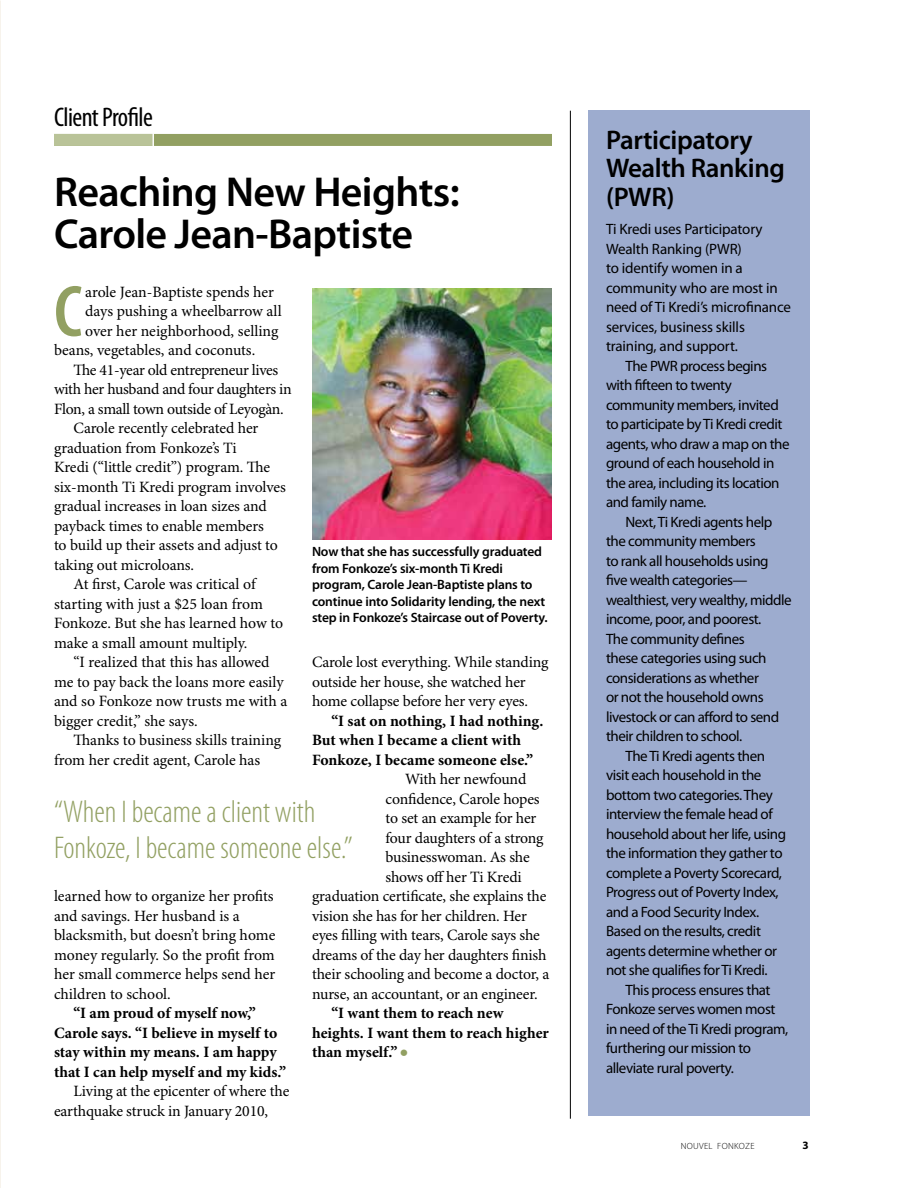
<style>
.page{position:relative;width:918px;height:1188px;background:#fff}
.page>*{position:absolute;margin:0;border:0;box-sizing:border-box;transform-origin:0 0}
.t1{font:600 condensed 73.65px "Myriad Pro";color:#92a062}
.t2{font:600 42px/42px "Myriad Pro";letter-spacing:-.015em;color:#000}
.t3{font:300 condensed 31.5px/36px "Myriad Pro";color:#92a062}
.t4{font:600 27px/28.5px "Myriad Pro";letter-spacing:-.015em;color:#000}
.t5{font:condensed 27px "Myriad Pro";letter-spacing:-.02em;color:#000}
.t6{font:15.75px/19.5px "Minion Pro";letter-spacing:-.01em;color:#000}
.t7{font:700 15.75px/19.5px "Minion Pro";color:#000}
.t8{font:15px "Myriad Pro";letter-spacing:-.03em;color:#000}
.t9{font:15px "Myriad Pro";letter-spacing:-.01em;color:#000}
.t10{font:600 13.5px/16.5px "Myriad Pro";letter-spacing:-.01em;color:#000}
.t11{font:700 11.25px "Myriad Pro";color:#000}
.t12{font:300 9px "Myriad Pro";letter-spacing:.035em;color:#000}
</style>
<div class="page">
<img style="left:312px;top:288px;width:240px;height:252px">
<div style="left:588px;top:111px;width:222px;height:1005px;background:#9daccf"></div>
<hr style="left:570px;top:111px;width:1px;height:1008px;background:#000">
<div style="left:54px;top:134px;width:498px;height:12px;background:#92a062"></div>
<div style="left:54px;top:134px;width:99px;height:12px;background:#b9c398"></div>
<svg style="left:152px;top:134px;width:2px;height:12px"></svg>
<h3 class="t5" style="left:54px;top:101px;width:100px">Client Profile</h3>
<h2 class="t2" style="left:54px;top:170px;width:407px">Reaching New Heights:<br>Carole Jean-Baptiste</h2>
<h1 class="t1" style="left:54px;top:271px;width:30px">C</h1>
<p class="t6" style="left:85px;top:283px;width:190px">arole Jean-Baptiste spends her</p>
<p class="t6" style="left:85px;top:302px;width:198px">days pushing a wheelbarrow all</p>
<p class="t6" style="left:85px;top:322px;width:195px">over her neighborhood, selling</p>
<p class="t6" style="left:54px;top:341px;width:203px">beans, vegetables, and coconuts.</p>
<p class="t6" style="left:74px;top:361px;width:206px">The 41-year old entrepreneur lives</p>
<p class="t6" style="left:54px;top:380px;width:239px">with her husband and four daughters in</p>
<p class="t6" style="left:54px;top:400px;width:231px">Flon, a small town outside of Leyogàn.</p>
<p class="t6" style="left:74px;top:419px;width:186px">Carole recently celebrated her</p>
<p class="t6" style="left:54px;top:439px;width:184px">graduation from Fonkoze’s Ti</p>
<p class="t6" style="left:54px;top:458px;width:218px">Kredi (“little credit”) program. The</p>
<p class="t6" style="left:54px;top:478px;width:233px">six-month Ti Kredi program involves</p>
<p class="t6" style="left:54px;top:497px;width:214px">gradual increases in loan sizes and</p>
<p class="t6" style="left:54px;top:517px;width:211px">payback times to enable members</p>
<p class="t6" style="left:54px;top:536px;width:225px">to build up their assets and adjust to</p>
<p class="t6" style="left:54px;top:556px;width:142px">taking out microloans.</p>
<p class="t6" style="left:74px;top:575px;width:184px">At first, Carole was critical of</p>
<p class="t6" style="left:54px;top:595px;width:210px">starting with just a $25 loan from</p>
<p class="t6" style="left:54px;top:614px;width:231px">Fonkoze. But she has learned how to</p>
<p class="t6" style="left:54px;top:634px;width:195px">make a small amount multiply.</p>
<p class="t6" style="left:74px;top:653px;width:198px">“I realized that this has allowed</p>
<p class="t6" style="left:54px;top:673px;width:231px">me to pay back the loans more easily</p>
<p class="t6" style="left:54px;top:692px;width:235px">and so Fonkoze now trusts me with a</p>
<p class="t6" style="left:54px;top:712px;width:145px">bigger credit,” she says.</p>
<p class="t6" style="left:74px;top:731px;width:209px">Thanks to business skills training</p>
<p class="t6" style="left:54px;top:751px;width:208px">from her credit agent, Carole has</p>
<p class="t10" style="left:312px;top:543px;width:237px">Now that she has successfully graduated from Fonkoze’s six-month Ti Kredi program, Carole Jean-Baptiste plans to continue into Solidarity lending, the next step in Fonkoze’s Staircase out of Poverty.</p>
<p class="t6" style="left:312px;top:653px;width:238px">Carole lost everything. While standing outside her house, she watched her home collapse before her very eyes.</p>
<p class="t7" style="left:312px;top:711px;width:233px;text-indent:19px">“I sat on nothing, I had nothing.<br>But when I became a client with<br>Fonkoze, I became someone else.”</p>
<p class="t6" style="left:405px;top:770px;width:123px">With her newfound</p>
<p class="t6" style="left:386px;top:790px;width:156px">confidence, Carole hopes</p>
<p class="t6" style="left:386px;top:809px;width:152px">to set an example for her</p>
<p class="t6" style="left:386px;top:829px;width:160px">four daughters of a strong</p>
<p class="t6" style="left:386px;top:848px;width:146px">businesswoman. As she</p>
<p class="t6" style="left:386px;top:868px;width:138px">shows off her Ti Kredi</p>
<p class="t6" style="left:312px;top:887px;width:236px">graduation certificate, she explains the</p>
<p class="t6" style="left:312px;top:907px;width:216px">vision she has for her children. Her</p>
<p class="t6" style="left:312px;top:926px;width:229px">eyes filling with tears, Carole says she</p>
<p class="t6" style="left:312px;top:946px;width:236px">dreams of the day her daughters finish</p>
<p class="t6" style="left:312px;top:965px;width:239px">their schooling and become a doctor, a</p>
<p class="t6" style="left:312px;top:985px;width:227px">nurse, an accountant, or an engineer.</p>
<p class="t7" style="left:312px;top:1003px;width:238px;text-indent:19px">“I want them to reach new heights. I want them to reach higher than myself.”</p>
<h3 class="t3" style="left:54px;top:793px;width:300px">“When I became a client with<br>Fonkoze, I became someone else.”</h3>
<p class="t6" style="left:54px;top:887px;width:223px">learned how to organize her profits and savings. Her husband is a blacksmith, but doesn’t bring home money regularly. So the profit from her small commerce helps send her children to school.</p>
<p class="t7" style="left:54px;top:1003px;width:234px;text-indent:19px">“I am proud of myself now,”<br>Carole says. “I believe in myself to stay within my means. I am happy that I can help myself and my kids.”</p>
<p class="t6" style="left:54px;top:1082px;width:237px;text-indent:19px">Living at the epicenter of where the earthquake struck in January 2010,</p>
<h3 class="t4" style="left:606px;top:125px;width:180px">Participatory<br>Wealth Ranking (PWR)</h3>
<p class="t9" style="left:606px;top:220px;width:158px">Ti Kredi uses Participatory</p>
<p class="t9" style="left:606px;top:240px;width:137px">Wealth Ranking (PWR)</p>
<p class="t9" style="left:606px;top:259px;width:138px">to identify women in a</p>
<p class="t9" style="left:606px;top:279px;width:173px">community who are most in</p>
<p class="t9" style="left:606px;top:298px;width:187px">need of Ti Kredi’s microfinance</p>
<p class="t9" style="left:606px;top:318px;width:140px">services, business skills</p>
<p class="t9" style="left:606px;top:337px;width:133px">training, and support.</p>
<p class="t8" style="left:626px;top:357px;width:143px">The PWR process begins</p>
<p class="t8" style="left:606px;top:376px;width:128px">with fifteen to twenty</p>
<p class="t8" style="left:606px;top:396px;width:174px">community members, invited</p>
<p class="t8" style="left:606px;top:415px;width:178px">to participate by Ti Kredi credit</p>
<p class="t8" style="left:606px;top:435px;width:185px">agents, who draw a map on the</p>
<p class="t8" style="left:606px;top:454px;width:170px">ground of each household in</p>
<p class="t8" style="left:606px;top:474px;width:175px">the area, including its location</p>
<p class="t8" style="left:606px;top:493px;width:102px">and family name.</p>
<p class="t8" style="left:626px;top:513px;width:148px">Next, Ti Kredi agents help</p>
<p class="t8" style="left:606px;top:532px;width:151px">the community members</p>
<p class="t8" style="left:606px;top:552px;width:164px">to rank all households using</p>
<p class="t8" style="left:606px;top:571px;width:143px">five wealth categories—</p>
<p class="t8" style="left:606px;top:591px;width:187px">wealthiest, very wealthy, middle</p>
<p class="t8" style="left:606px;top:610px;width:157px">income, poor, and poorest.</p>
<p class="t8" style="left:606px;top:630px;width:140px">The community defines</p>
<p class="t8" style="left:606px;top:649px;width:162px">these categories using such</p>
<p class="t8" style="left:606px;top:669px;width:154px">considerations as whether</p>
<p class="t8" style="left:606px;top:688px;width:159px">or not the household owns</p>
<p class="t8" style="left:606px;top:708px;width:175px">livestock or can afford to send</p>
<p class="t8" style="left:606px;top:727px;width:138px">their children to school.</p>
<p class="t8" style="left:626px;top:747px;width:141px">The Ti Kredi agents then</p>
<p class="t8" style="left:606px;top:766px;width:157px">visit each household in the</p>
<p class="t8" style="left:606px;top:786px;width:168px">bottom two categories. They</p>
<p class="t8" style="left:606px;top:805px;width:168px">interview the female head of</p>
<p class="t8" style="left:606px;top:825px;width:182px">household about her life, using</p>
<p class="t8" style="left:606px;top:844px;width:178px">the information they gather to</p>
<p class="t8" style="left:606px;top:864px;width:178px">complete a Poverty Scorecard,</p>
<p class="t8" style="left:606px;top:883px;width:174px">Progress out of Poverty Index,</p>
<p class="t8" style="left:606px;top:903px;width:155px">and a Food Security Index.</p>
<p class="t8" style="left:606px;top:922px;width:156px">Based on the results, credit</p>
<p class="t8" style="left:606px;top:942px;width:173px">agents determine whether or</p>
<p class="t8" style="left:606px;top:961px;width:163px">not she qualifies for Ti Kredi.</p>
<p class="t8" style="left:626px;top:981px;width:147px">This process ensures that</p>
<p class="t8" style="left:606px;top:1000px;width:171px">Fonkoze serves women most</p>
<p class="t8" style="left:606px;top:1020px;width:184px">in need of the Ti Kredi program,</p>
<p class="t8" style="left:606px;top:1039px;width:147px">furthering our mission to</p>
<p class="t8" style="left:606px;top:1059px;width:130px">alleviate rural poverty.</p>
<p class="t12" style="left:681px;top:1141px;width:75px">NOUVEL FON KOZE</p>
<p class="t11" style="left:803px;top:1138px;width:8px">3</p>
</div>
